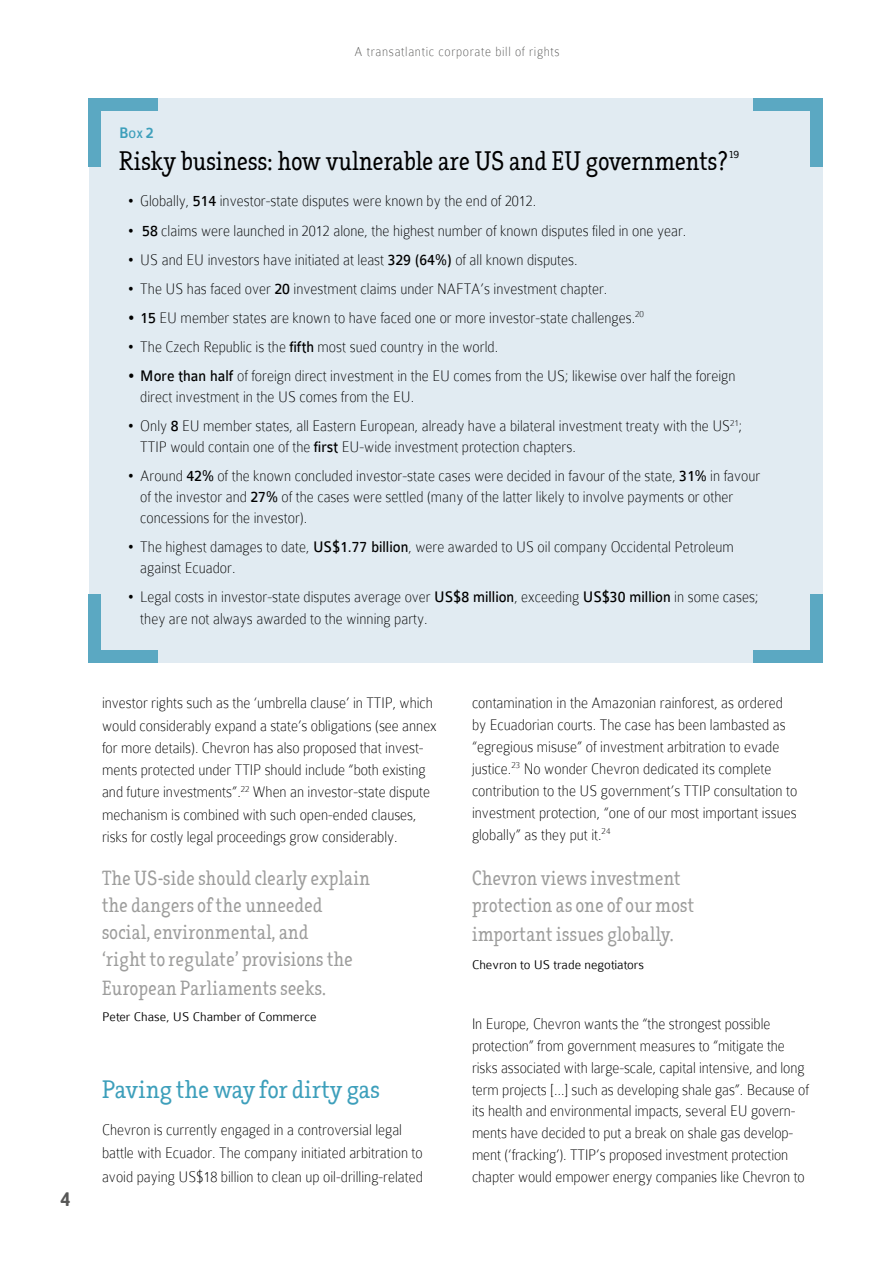
<style>
.page{position:relative;width:893px;height:1263px;background:#fff}
.page>*{position:absolute;margin:0;border:0;box-sizing:border-box;transform-origin:0 0}
.box_box_title{font:25.5px "Efja";color:#000;scale:.88 1}
.subttls{font:24px "Efja";letter-spacing:.005em;color:#3d9fbb;scale:.93 1}
.quote1{font:19.5px/27.3px "Efja";letter-spacing:.015em;color:#9d9d9c;scale:.88 1}
.t1{font:700 19.5px "Asap";color:#575756;scale:.92 1}
.text{font:100 16.5px/21.9px "Colaborate";color:#000;scale:.92 1}
.box_box1{font:500 16.5px "Colaborate";color:#3d9fbb;scale:.92 1}
.t2{font:100 14.1px "Colaborate";letter-spacing:.05em;color:#575756;scale:.92 1}
.quote1_source{font:300 13.5px "Colaborate";color:#000}
.box_box_title-2{font:9.6px "Efja";color:#000}
.s1{font-size:11.55px}
.s2{font-weight:400}
</style>
<div class="page">
<div style="left:89px;top:98px;width:733px;height:565px;background:#e1ebf2"></div>
<div style="left:753px;top:651px;width:69px;height:12px;background:#5ba8c2"></div>
<div style="left:810px;top:594px;width:12px;height:69px;background:#5ba8c2"></div>
<div style="left:89px;top:594px;width:12px;height:69px;background:#5ba8c2"></div>
<div style="left:89px;top:651px;width:69px;height:12px;background:#5ba8c2"></div>
<div style="left:89px;top:98px;width:69px;height:12px;background:#5ba8c2"></div>
<div style="left:89px;top:98px;width:12px;height:69px;background:#5ba8c2"></div>
<div style="left:810px;top:98px;width:12px;height:69px;background:#5ba8c2"></div>
<div style="left:753px;top:98px;width:69px;height:12px;background:#5ba8c2"></div>
<p class="t1" style="left:61px;top:1188px;width:12px">4</p>
<p class="t2" style="left:355px;top:44px;width:224px">A transatlantic corporate bill of rights</p>
<p class="box_box1" style="left:119px;top:125px;width:39px">B<span class="s1">ox</span> 2</p>
<p class="box_box_title" style="left:119px;top:145px;width:693px">Risky business: how vulnerable are US and EU governments?</p>
<p class="box_box_title-2" style="left:729px;top:149px;width:11px">19</p>
<p class="text" style="left:128px;top:190px;width:446px">• Globally, <span class="s2">514</span> investor-state disputes were known by the end of 2012.</p>
<p class="text" style="left:128px;top:219px;width:609px">• <span class="s2">58</span> claims were launched in 2012 alone, the highest number of known disputes filed in one year.</p>
<p class="text" style="left:128px;top:248px;width:491px">• US and EU investors have initiated at least <span class="s2">329 (64%)</span> of all known disputes.</p>
<p class="text" style="left:128px;top:277px;width:523px">• The US has faced over <span class="s2">20</span> investment claims under NAFTA’s investment chapter.</p>
<p class="text" style="left:128px;top:307px;width:563px"><span class="s2">• 15</span> EU member states are known to have faced one or more investor-state challenges.<sup>20</sup></p>
<p class="text" style="left:128px;top:336px;width:404px">• The Czech Republic is the <span class="s2">fifth</span> most sued country in the world.</p>
<p class="text" style="left:140px;top:365px;width:648px;line-height:21px;text-indent:-13px"><span class="s2">• More than half</span> of foreign direct investment in the EU comes from the US; likewise over half the foreign direct investment in the US comes from the EU.</p>
<p class="text" style="left:140px;top:415px;width:656px;line-height:21px;text-indent:-13px">• Only <span class="s2">8</span> EU member states, all Eastern European, already have a bilateral investment treaty with the US<sup>21</sup>;<br>TTIP would contain one of the <span class="s2">first</span> EU-wide investment protection chapters.</p>
<p class="text" style="left:140px;top:465px;width:675px;line-height:21px;text-indent:-13px">• Around <span class="s2">42%</span> of the known concluded investor-state cases were decided in favour of the state, <span class="s2">31%</span> in favour of the investor and <span class="s2">27%</span> of the cases were settled (many of the latter likely to involve payments or other concessions for the investor).</p>
<p class="text" style="left:140px;top:536px;width:647px;line-height:21px;text-indent:-13px">• The highest damages to date, <span class="s2">US$1.77 billion</span>, were awarded to US oil company Occidental Petroleum against Ecuador.</p>
<p class="text" style="left:140px;top:586px;width:673px;line-height:21.5px;text-indent:-13px">• Legal costs in investor-state disputes average over <span class="s2">US$8 million</span>, exceeding <span class="s2">US$30 million</span> in some cases; they are not always awarded to the winning party.</p>
<p class="text" style="left:102px;top:692px;width:365px;line-height:22.4px">investor rights such as the ‘umbrella clause’ in TTIP, which would considerably expand a state’s obligations (see annex for more details). Chevron has also proposed that invest&shy;ments protected under TTIP should include “both existing and future investments”.<sup>22</sup> When an investor-state dispute mechanism is combined with such open-ended clauses, risks for costly legal proceedings grow considerably.</p>
<p class="text" style="left:472px;top:692px;width:355px">contamination in the Amazonian rainforest, as ordered by Ecuadorian courts. The case has been lambasted as “egregious misuse” of investment arbitration to evade justice.<sup>23</sup> No wonder Chevron dedicated its complete contribution to the US government’s TTIP consultation to investment protection, “one of our most important issues globally” as they put it.<sup>24</sup></p>
<p class="quote1" style="left:102px;top:865px;width:306px">The US-side should clearly explain the dangers of the unneeded social, environmental, and<br>‘right to regulate’ provisions the<br>European Parliaments seeks.</p>
<p class="quote1_source" style="left:102px;top:1009px;width:216px">Peter Chase, US Chamber of Commerce</p>
<p class="subttls" style="left:102px;top:1075px;width:300px">Paving the way for dirty gas</p>
<p class="text" style="left:102px;top:1117px;width:350px;line-height:23.7px">Chevron is currently engaged in a controversial legal battle with Ecuador. The company initiated arbitration to avoid paying US$18 billion to clean up oil-drilling-related</p>
<p class="quote1" style="left:472px;top:865px;width:254px;line-height:27.8px">Chevron views investment protection as one of our most important issues globally.</p>
<p class="quote1_source" style="left:472px;top:957px;width:174px">Chevron to US trade negotiators</p>
<p class="text" style="left:472px;top:1012px;width:368px">In Europe, Chevron wants the “the strongest possible protection” from government measures to “mitigate the risks associated with large-scale, capital intensive, and long term projects […] such as developing shale gas”. Because of its health and environmental impacts, several EU govern&shy;ments have decided to put a break on shale gas develop&shy;ment (‘fracking’). TTIP’s proposed investment protection chapter would empower energy companies like Chevron to</p>
</div>
